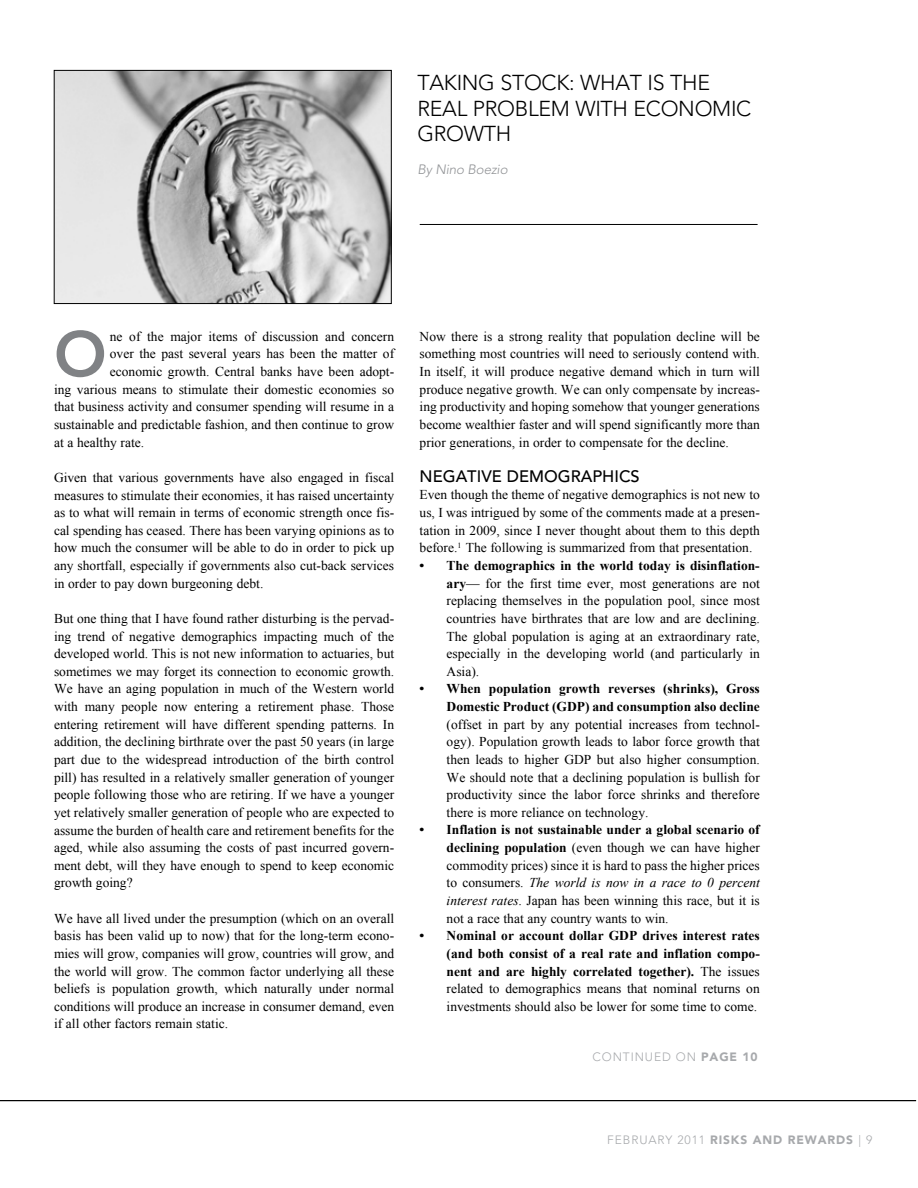
<style>
.page{position:relative;width:918px;height:1188px;background:#fff}
.page>*{position:absolute;margin:0;border:0;box-sizing:border-box;transform-origin:0 0}
.t1{font:800 63.3px "Avenir";color:#808285}
.t2{font:300 21.45px "Avenir";letter-spacing:-.015em;color:#000}
.t3{font:500 16.5px "Avenir";color:#000}
.t4{font:13.5px/17.7px "Times New Roman";color:#000;text-align:justify}
.t5{font:700 13.5px/17.7px "Times New Roman";color:#000;text-align:right}
.t6{font:italic 300 13.5px "Avenir";letter-spacing:-.015em;color:#939598}
.t7{font:900 12px "Avenir";letter-spacing:.075em;color:#a7a9ac}
.t8{font:300 12px "Avenir";letter-spacing:.075em;color:#a7a9ac}
.s1{font-weight:700}
.s2{font-style:italic}
.s3{font-weight:400}
.s4{font-weight:900}
.s5{font-weight:300}
</style>
<div class="page">
<hr style="left:0;top:1100px;width:916px;height:1px;background:#000">
<img style="left:56px;top:72px;width:334px;height:230px">
<div style="left:54px;top:70px;width:338px;height:234px;border:1px solid #000"></div>
<hr style="left:420px;top:224px;width:338px;height:1px;background:#000">
<h2 class="t2" style="left:418px;top:70px;width:26px">TAKING</h2>
<h2 class="t2" style="left:500px;top:70px;width:27px">STOCK</h2>
<h2 class="t2" style="left:569px;top:70px;width:46px">: WHAT</h2>
<h2 class="t2" style="left:648px;top:70px;width:37px">IS THE</h2>
<h2 class="t2" style="left:418px;top:96px;width:26px">REAL</h2>
<h2 class="t2" style="left:473px;top:96px;width:27px">PROBLEM</h2>
<h2 class="t2" style="left:575px;top:96px;width:14px">WITH</h2>
<h2 class="t2" style="left:634px;top:96px;width:29px">ECONOMIC</h2>
<h2 class="t2" style="left:418px;top:121px;width:33px">GROWTH</h2>
<p class="t6" style="left:418px;top:162px;width:92px">By Nino Boezio</p>
<h1 class="t1" style="left:54px;top:317px;width:54px">O</h1>
<p class="t4" style="left:110px;top:327px;width:286px">ne of the major items of discussion and concern</p>
<p class="t4" style="left:110px;top:345px;width:286px">over the past several years has been the matter of</p>
<p class="t4" style="left:110px;top:363px;width:286px">economic growth. Central banks have been adopt-</p>
<p class="t4" style="left:54px;top:380px;width:342px">ing various means to stimulate their domestic economies so</p>
<p class="t4" style="left:54px;top:398px;width:342px">that business activity and consumer spending will resume in a</p>
<p class="t4" style="left:54px;top:415px;width:342px">sustainable and predictable fashion, and then continue to grow</p>
<p class="t4" style="left:54px;top:433px;width:92px">at a healthy rate.</p>
<p class="t4" style="left:54px;top:468px;width:342px">Given that various governments have also engaged in fiscal measures to stimulate their economies, it has raised uncertainty as to what will remain in terms of economic strength once fis&shy;cal spending has ceased. There has been varying opinions as to how much the consumer will be able to do in order to pick up any shortfall, especially if governments also cut-back services in order to pay down burgeoning debt.</p>
<p class="t4" style="left:54px;top:609px;width:342px">But one thing that I have found rather disturbing is the pervad&shy;ing trend of negative demographics impacting much of the developed world. This is not new information to actuaries, but sometimes we may forget its connection to economic growth.<br>We have an aging population in much of the Western world with many people now entering a retirement phase. Those entering retirement will have different spending patterns. In addition, the declining birthrate over the past 50 years (in large part due to the widespread introduction of the birth control pill) has resulted in a relatively smaller generation of younger people following those who are retiring. If we have a younger yet relatively smaller generation of people who are expected to assume the burden of health care and retirement benefits for the aged, while also assuming the costs of past incurred govern&shy;ment debt, will they have enough to spend to keep economic growth going?</p>
<p class="t4" style="left:54px;top:909px;width:342px">We have all lived under the presumption (which on an overall basis has been valid up to now) that for the long-term econo&shy;mies will grow, companies will grow, countries will grow, and the world will grow. The common factor underlying all these beliefs is population growth, which naturally under normal conditions will produce an increase in consumer demand, even if all other factors remain static.</p>
<p class="t4" style="left:420px;top:327px;width:342px">Now there is a strong reality that population decline will be something most countries will need to seriously contend with.<br>In itself, it will produce negative demand which in turn will produce negative growth. We can only compensate by increas&shy;ing productivity and hoping somehow that younger generations become wealthier faster and will spend significantly more than prior generations, in order to compensate for the decline.</p>
<p class="t3" style="left:420px;top:467px;width:222px">N EGATIVE DEMOG RAPHICS</p>
<p class="t4" style="left:420px;top:486px;width:342px">Even though the theme of negative demographics is not new to us, I was intrigued by some of the comments made at a presen&shy;tation in 2009, since I never thought about them to this depth before.<sup>1</sup> The following is summarized from that presentation.</p>
<p class="t4" style="left:447px;top:556px;width:315px;text-indent:-27px"><span class="s1">• The demographics in the world today is disinflation&shy;ary</span>— for the first time ever, most generations are not replacing themselves in the population pool, since most countries have birthrates that are low and are declining.<br>The global population is aging at an extraordinary rate, especially in the developing world (and particularly in Asia).</p>
<p class="t5" style="left:420px;top:680px;width:342px">• When population growth reverses (shrinks), Gross<br>Domestic Product (GDP) and consumption also decline</p>
<p class="t4" style="left:447px;top:715px;width:315px">(offset in part by any potential increases from technol&shy;ogy). Population growth leads to labor force growth that then leads to higher GDP but also higher consumption.<br>We should note that a declining population is bullish for productivity since the labor force shrinks and therefore there is more reliance on technology.</p>
<p class="t4" style="left:447px;top:821px;width:315px;text-indent:-27px"><span class="s1">• Inflation is not sustainable under a global scenario of declining population</span> (even though we can have higher commodity prices) since it is hard to pass the higher prices to consumers. <span class="s2">The world is now in a race to 0 percent interest rates</span>. Japan has been winning this race, but it is not a race that any country wants to win.</p>
<p class="t5" style="left:447px;top:927px;width:315px;text-align:justify;text-indent:-27px">• Nominal or account dollar GDP drives interest rates (and both consist of a real rate and inflation compo&shy;nent and are highly correlated together). <span class="s3">The issues related to demographics means that nominal returns on investments should also be lower for some time to come.</span></p>
<p class="t8" style="left:592px;top:1050px;width:167px">CONTINUED ON <span class="s4">PAGE 10</span></p>
<p class="t7" style="left:607px;top:1132px;width:266px"><span class="s5">FEBRUARY 2011</span> RISKS AND REWARDS <span class="s5">| 9</span></p>
</div>
